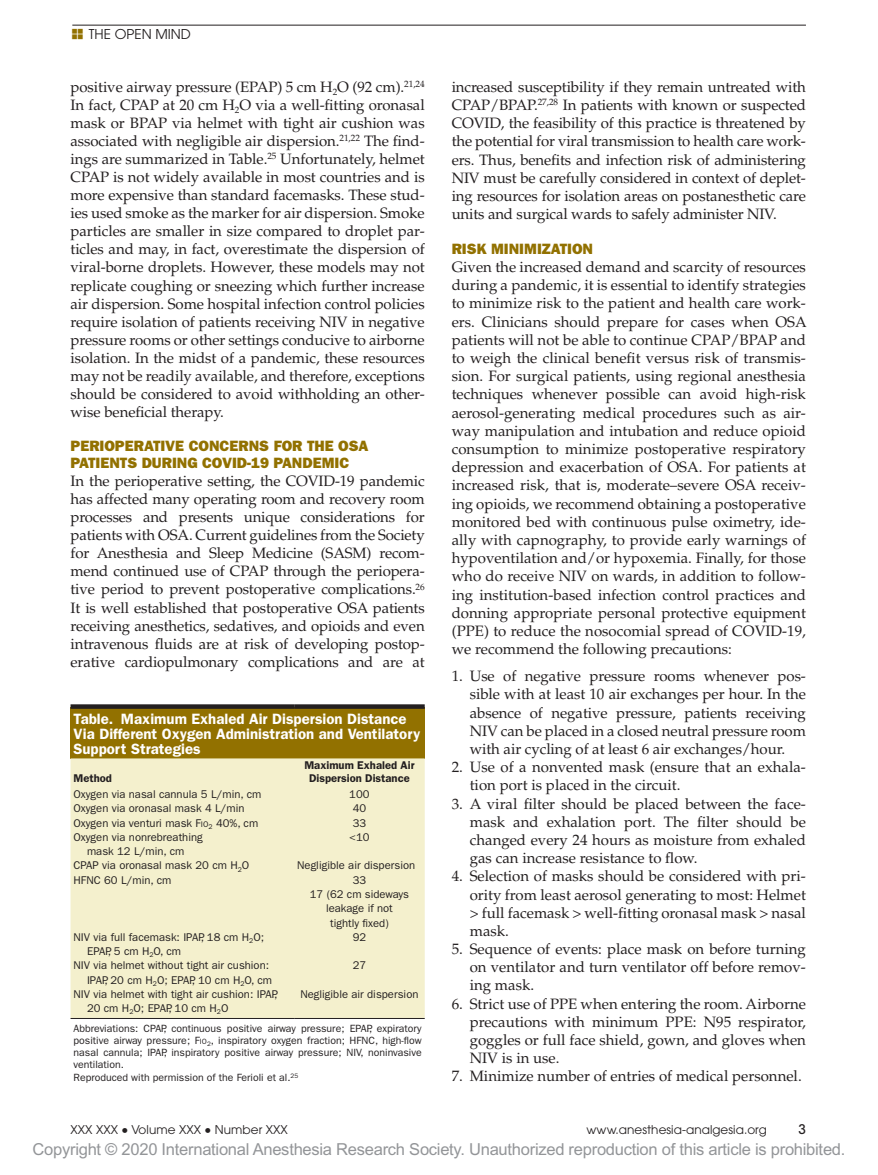
<style>
.page{position:relative;width:878px;height:1175px;background:#fff}
.page>*{position:absolute;margin:0;border:0;box-sizing:border-box;transform-origin:0 0}
.t1{font:16.5px "Arial MT Std";letter-spacing:-.015em;color:#939598}
.t2{font:15px/18.1px "Palatino LT Std";color:#231f20;text-align:justify}
.t3{font:600 15px/15px "ITC Franklin Gothic Std";color:#fff}
.t4{font:15px/16.5px "ITC Franklin Gothic Std Hvy";color:#927100}
.t5{font:13.5px "Avant Garde";color:#231f20}
.t6{font:500 condensed 13.5px "Avant Garde";color:#231f20}
.t7{font:12px "Avant Garde";letter-spacing:.005em;color:#231f20}
.t8{font:11.25px/14.2px "ITC Franklin Gothic Std";color:#231f20;text-align:center}
.t9{font:600 11.25px/12.8px "ITC Franklin Gothic Std";color:#231f20;text-align:center}
.t10{font:10.5px/12px "ITC Franklin Gothic Std";color:#231f20;text-align:justify}
.s1{font-size:16.95px;color:#927100}
.s2{font-size:8.25px}
.s3{font-size:7.65px}
.s4{font-family:"Gandhari Unicode";font-size:18.75px}
</style>
<div class="page">
<hr style="left:72px;top:25px;width:733px;height:1px;background:#231f20">
<div style="left:70px;top:706px;width:354px;height:52px;background:#927100"></div>
<div style="left:70px;top:758px;width:354px;height:260px;background:#f4f0cd"></div>
<div style="left:70px;top:704px;width:224px;height:5px;background:#231f20"></div>
<div style="left:294px;top:704px;width:130px;height:5px;background:#231f20"></div>
<hr style="left:70px;top:1018px;width:224px;height:1px;background:#231f20">
<hr style="left:294px;top:1018px;width:130px;height:1px;background:#231f20">
<p class="t5" style="left:85px;top:26px;width:108px"><span class="s1">E</span> The Open Mind</p>
<p class="t2" style="left:70px;top:78px;width:356px">positive airway pressure (EPAP) 5 cm H<sub>2</sub>O (92 cm).<sup>21,24<br></sup>In fact, CPAP at 20 cm H<sub>2</sub>O via a well-fitting oronasal mask or BPAP via helmet with tight air cushion was associated with negligible air dispersion.<sup>21,22</sup> The find&shy;ings are summarized in Table.<sup>25</sup> Unfortunately, helmet CPAP is not widely available in most countries and is more expensive than standard facemasks. These stud&shy;ies used smoke as the marker for air dispersion. Smoke particles are smaller in size compared to droplet par&shy;ticles and may, in fact, overestimate the dispersion of viral-borne droplets. However, these models may not replicate coughing or sneezing which further increase air dispersion. Some hospital infection control policies require isolation of patients receiving NIV in negative pressure rooms or other settings conducive to airborne isolation. In the midst of a pandemic, these resources may not be readily available, and therefore, exceptions should be considered to avoid withholding an other&shy;wise beneficial therapy.</p>
<p class="t4" style="left:71px;top:438px;width:299px">PERIOPERATIVE CONCERNS FOR THE OSA<br>PATIENTS DURING COVID-19 PANDEMIC</p>
<p class="t2" style="left:70px;top:472px;width:356px">In the perioperative setting, the COVID-19 pandemic has affected many operating room and recovery room processes and presents unique considerations for patients with OSA. Current guidelines from the Society for Anesthesia and Sleep Medicine (SASM) recom&shy;mend continued use of CPAP through the periopera&shy;tive period to prevent postoperative complications.<sup>26<br></sup>It is well established that postoperative OSA patients receiving anesthetics, sedatives, and opioids and even intravenous fluids are at risk of developing postop&shy;erative cardiopulmonary complications and are at</p>
<p class="t3" style="left:74px;top:711px;width:348px">Table. Maximum Exhaled Air Dispersion Distance<br>Via Different Oxygen Administration and Ventilatory<br>Support Strategies</p>
<p class="t9" style="left:74px;top:771px;width:40px">Method</p>
<p class="t9" style="left:304px;top:758px;width:112px">Maximum Exhaled Air<br>Dispersion Distance</p>
<p class="t8" style="left:73px;top:787px;width:189px">Oxygen via nasal cannula 5 L/min, cm</p>
<p class="t8" style="left:349px;top:787px;width:22px">100</p>
<p class="t8" style="left:73px;top:801px;width:173px">Oxygen via oronasal mask 4 L/min</p>
<p class="t8" style="left:352px;top:801px;width:15px">40</p>
<p class="t8" style="left:73px;top:816px;width:186px">Oxygen via venturi mask F<span class="s2">io</span><sub>2</sub> 40%, cm</p>
<p class="t8" style="left:353px;top:815px;width:15px">33</p>
<p class="t8" style="left:74px;top:830px;width:131px">Oxygen via nonrebreathing mask 12 L/min, cm</p>
<p class="t8" style="left:349px;top:830px;width:22px">&lt;10</p>
<p class="t8" style="left:74px;top:858px;width:177px">CPAP via oronasal mask 20 cm H<sub>2</sub>O</p>
<p class="t8" style="left:297px;top:858px;width:120px">Negligible air dispersion</p>
<p class="t8" style="left:73px;top:872px;width:99px">HFNC 60 L/min, cm</p>
<p class="t8" style="left:310px;top:872px;width:101px">33<br>17 (62 cm sideways leakage if not<br>tightly fixed)</p>
<p class="t8" style="left:87px;top:930px;width:179px;text-align:left;text-indent:-13px">NIV via full facemask: IPAP, 18 cm H<sub>2</sub>O;<br>EPAP, 5 cm H<sub>2</sub>O, cm</p>
<p class="t8" style="left:352px;top:929px;width:15px">92</p>
<p class="t8" style="left:73px;top:958px;width:200px;text-align:right">NIV via helmet without tight air cushion:<br>IPAP, 20 cm H<sub>2</sub>O; EPAP, 10 cm H<sub>2</sub>O, cm</p>
<p class="t8" style="left:352px;top:958px;width:15px">27</p>
<p class="t8" style="left:87px;top:987px;width:192px;text-align:left;text-indent:-14px">NIV via helmet with tight air cushion: IPAP,<br>20 cm H<sub>2</sub>O; EPAP, 10 cm H<sub>2</sub>O</p>
<p class="t8" style="left:300px;top:987px;width:120px">Negligible air dispersion</p>
<p class="t10" style="left:73px;top:1022px;width:350px">Abbreviations: CPAP, continuous positive airway pressure; EPAP, expiratory positive airway pressure; F<span class="s3">io</span><sub>2</sub>, inspiratory oxygen fraction; HFNC, high-flow nasal cannula; IPAP, inspiratory positive airway pressure; NIV, noninvasive ventilation.</p>
<p class="t10" style="left:73px;top:1071px;width:226px">Reproduced with permission of the Ferioli et al.<sup>25</sup></p>
<p class="t2" style="left:451px;top:78px;width:356px">increased susceptibility if they remain untreated with CPAP/BPAP.<sup>27,28</sup> In patients with known or suspected COVID, the feasibility of this practice is threatened by the potential for viral transmission to health care work&shy;ers. Thus, benefits and infection risk of administering NIV must be carefully considered in context of deplet&shy;ing resources for isolation areas on postanesthetic care units and surgical wards to safely administer NIV.</p>
<p class="t4" style="left:452px;top:240px;width:143px">RISK MINIMIZATION</p>
<p class="t2" style="left:452px;top:258px;width:356px">Given the increased demand and scarcity of resources during a pandemic, it is essential to identify strategies to minimize risk to the patient and health care work&shy;ers. Clinicians should prepare for cases when OSA patients will not be able to continue CPAP/BPAP and to weigh the clinical benefit versus risk of transmis&shy;sion. For surgical patients, using regional anesthesia techniques whenever possible can avoid high-risk aerosol-generating medical procedures such as air&shy;way manipulation and intubation and reduce opioid consumption to minimize postoperative respiratory depression and exacerbation of OSA. For patients at increased risk, that is, moderate–severe OSA receiv&shy;ing opioids, we recommend obtaining a postoperative monitored bed with continuous pulse oximetry, ide&shy;ally with capnography, to provide early warnings of hypoventilation and/or hypoxemia. Finally, for those who do receive NIV on wards, in addition to follow&shy;ing institution-based infection control practices and donning appropriate personal protective equipment (PPE) to reduce the nosocomial spread of COVID-19, we recommend the following precautions:</p>
<p class="t2" style="left:470px;top:667px;width:338px;text-indent:-18px">1. Use of negative pressure rooms whenever pos&shy;sible with at least 10 air exchanges per hour. In the absence of negative pressure, patients receiving NIV can be placed in a closed neutral pressure room with air cycling of at least 6 air exchanges/hour.</p>
<p class="t2" style="left:470px;top:758px;width:337px;text-indent:-18px">2. Use of a nonvented mask (ensure that an exhala&shy;tion port is placed in the circuit.</p>
<p class="t2" style="left:470px;top:794px;width:338px;text-indent:-18px">3. A viral filter should be placed between the face&shy;mask and exhalation port. The filter should be changed every 24 hours as moisture from exhaled gas can increase resistance to flow.</p>
<p class="t2" style="left:470px;top:867px;width:338px;text-indent:-18px">4. Selection of masks should be considered with pri&shy;ority from least aerosol generating to most: Helmet &gt; full facemask &gt; well-fitting oronasal mask &gt; nasal mask.</p>
<p class="t2" style="left:470px;top:940px;width:338px;text-indent:-18px">5. Sequence of events: place mask on before turning on ventilator and turn ventilator off before remov&shy;ing mask.</p>
<p class="t2" style="left:470px;top:994px;width:338px;text-indent:-18px">6. Strict use of PPE when entering the room. Airborne precautions with minimum PPE: N95 respirator, goggles or full face shield, gown, and gloves when NIV is in use.</p>
<p class="t2" style="left:452px;top:1067px;width:351px">7. Minimize number of entries of medical personnel.</p>
<p class="t7" style="left:70px;top:1123px;width:219px">XXX XXX <span class="s4">•</span> Volume XXX <span class="s4">•</span> Number XXX</p>
<p class="t7" style="left:586px;top:1123px;width:182px">www.anesthesia-analgesia.org</p>
<p class="t6" style="left:798px;top:1121px;width:9px">3</p>
<p class="t1" style="left:33px;top:1140px;width:814px">Copyright © 2020 International Anesthesia Research Society. Unauthorized reproduction of this article is prohibited.</p>
</div>
